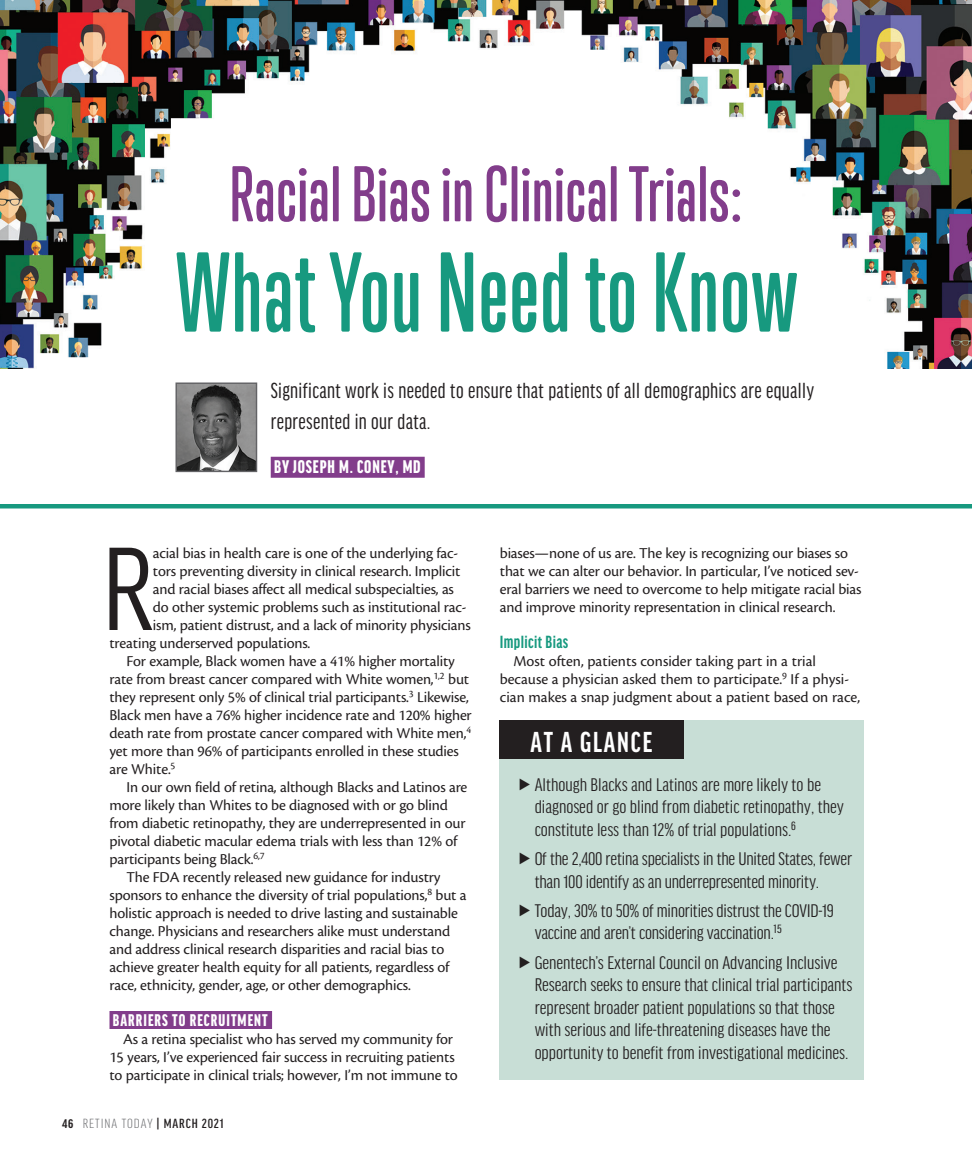
<style>
.page{position:relative;width:972px;height:1161px;background:#fff}
.page>*{position:absolute;margin:0;border:0;box-sizing:border-box;transform-origin:0 0}
.body_first{font:condensed 126px "Good Headline Pro";color:#231f20}
.date_and_volume_info{font:500 103.5px "Trump Soft Pro";letter-spacing:.01em;color:#17997f}
.date_and_volume_info-2{font:500 72px "Trump Soft Pro";letter-spacing:.01em;color:#823d8b}
.at_a_glance_header{font:700 extra-condensed 30.75px "Good Headline Pro";letter-spacing:.06em;color:#fff}
.deck{font:23.25px/30.8px "Good Headline Pro X Cond News";letter-spacing:.015em;color:#231f20}
.at_a_glance_body{font:extra-condensed 19.5px/22.5px "Good Headline Pro";color:#231f20;scale:1.1 1}
.author{font:900 extra-condensed 19.5px "Good Headline Pro";letter-spacing:.045em;color:#fff}
.subhead_2{font:700 extra-condensed 18.75px "Good Headline Pro";letter-spacing:.02em;color:#17997f}
.subhead{font:900 extra-condensed 18px "Good Headline Pro";letter-spacing:.06em;color:#fff}
.body{font:15.75px/18px "Cronos Pro";letter-spacing:-.01em;color:#231f20}
.body_first-2{font:15.75px "Cronos Pro";letter-spacing:-.01em;color:#231f20}
.t1{font:300 extra-condensed 14.1px "Good Headline Pro";letter-spacing:.06em;color:#6c6d70;scale:1.11 1}
.s1{font-weight:700;font-size:13.35px;color:#231f20}
.s2{font-weight:500;color:#231f20}
</style>
<div class="page">
<div style="left:110px;top:1011px;width:162px;height:18px;background:#823d8b"></div>
<div style="left:271px;top:457px;width:154px;height:21px;background:#823d8b"></div>
<img style="left:177px;top:385px;width:78px;height:85px">
<div style="left:175px;top:383px;width:82px;height:89px;border:1px solid #636366"></div>
<div style="left:499px;top:720px;width:365px;height:360px;background:#c8ded6"></div>
<div style="left:499px;top:720px;width:185px;height:39px;background:#231f20"></div>
<img style="left:0;top:0;width:972px;height:369px">
<hr style="left:0;top:504px;width:972px;height:4px;background:#17997f">
<svg style="left:520px;top:779px;width:10px;height:11px"></svg>
<svg style="left:520px;top:853px;width:10px;height:12px"></svg>
<svg style="left:520px;top:905px;width:10px;height:11px"></svg>
<svg style="left:520px;top:956px;width:10px;height:12px"></svg>
<p class="date_and_volume_info-2" style="left:230px;top:152px;width:514px">Racial Bias in Clinical Trials:</p>
<p class="date_and_volume_info" style="left:175px;top:232px;width:624px">What You Need to Know</p>
<p class="deck" style="left:271px;top:376px;width:545px">Significant work is needed to ensure that patients of all demographics are equally represented in our data.</p>
<p class="author" style="left:274px;top:457px;width:148px">BY JOSEPH M. CONEY, MD</p>
<p class="body_first" style="left:102px;top:527px;width:54px">R</p>
<p class="body_first-2" style="left:153px;top:544px;width:307px">acial bias in health care is one of the underlying fac-</p>
<p class="body_first-2" style="left:153px;top:562px;width:309px">tors preventing diversity in clinical research. Implicit</p>
<p class="body_first-2" style="left:153px;top:580px;width:303px">and racial biases affect all medical subspecialties, as</p>
<p class="body_first-2" style="left:153px;top:598px;width:315px">do other systemic problems such as institutional rac-</p>
<p class="body_first-2" style="left:153px;top:616px;width:319px">ism, patient distrust, and a lack of minority physicians</p>
<p class="body_first-2" style="left:110px;top:634px;width:202px">treating underserved populations.</p>
<p class="body" style="left:110px;top:652px;width:364px;text-indent:17px">For example, Black women have a 41% higher mortality rate from breast cancer compared with White women,<sup>1,2</sup> but they represent only 5% of clinical trial participants.<sup>3</sup> Likewise, Black men have a 76% higher incidence rate and 120% higher death rate from prostate cancer compared with White men,<sup>4 </sup>yet more than 96% of participants enrolled in these studies are White.<sup>5</sup></p>
<p class="body" style="left:110px;top:778px;width:359px;text-indent:17px">In our own field of retina, although Blacks and Latinos are more likely than Whites to be diagnosed with or go blind from diabetic retinopathy, they are underrepresented in our pivotal diabetic macular edema trials with less than 12% of participants being Black.<sup>6,7</sup></p>
<p class="body" style="left:110px;top:868px;width:359px;text-indent:17px">The FDA recently released new guidance for industry sponsors to enhance the diversity of trial populations,<sup>8</sup> but a holistic approach is needed to drive lasting and sustainable change. Physicians and researchers alike must understand and address clinical research disparities and racial bias to achieve greater health equity for all patients, regardless of race, ethnicity, gender, age, or other demographics.</p>
<p class="subhead" style="left:113px;top:1011px;width:156px">BARRIERS TO RECRUITMENT</p>
<p class="body" style="left:110px;top:1030px;width:350px;text-align:center">As a retina specialist who has served my community for<br>15 years, I’ve experienced fair success in recruiting patients to participate in clinical trials; however, I’m not immune to</p>
<p class="t1" style="left:62px;top:1117px;width:147px"><span class="s1">46</span> RETINA TODAY <span class="s2">| MARCH 2021</span></p>
<p class="body" style="left:500px;top:544px;width:363px">biases—none of us are. The key is recognizing our biases so that we can alter our behavior. In particular, I’ve noticed sev&shy;eral barriers we need to overcome to help mitigate racial bias and improve minority representation in clinical research.</p>
<p class="subhead_2" style="left:500px;top:633px;width:70px">Implicit Bias</p>
<p class="body" style="left:500px;top:652px;width:362px;text-indent:14px">Most often, patients consider taking part in a trial because a physician asked them to participate.<sup>9</sup> If a physi&shy;cian makes a snap judgment about a patient based on race,</p>
<p class="at_a_glance_header" style="left:531px;top:727px;width:123px">AT A GLANCE</p>
<p class="at_a_glance_body" style="left:535px;top:774px;width:283px">Although Blacks and Latinos are more likely to be diagnosed or go blind from diabetic retinopathy, they constitute less than 12% of trial populations.<sup>6</sup></p>
<p class="at_a_glance_body" style="left:535px;top:848px;width:290px">Of the 2,400 retina specialists in the United States, fewer than 100 identify as an underrepresented minority.</p>
<p class="at_a_glance_body" style="left:535px;top:900px;width:274px">Today, 30% to 50% of minorities distrust the COVID-19 vaccine and aren’t considering vaccination.<sup>15</sup></p>
<p class="at_a_glance_body" style="left:535px;top:951px;width:291px">Genentech’s External Council on Advancing Inclusive Research seeks to ensure that clinical trial participants represent broader patient populations so that those with serious and life-threatening diseases have the opportunity to benefit from investigational medicines.</p>
</div>
